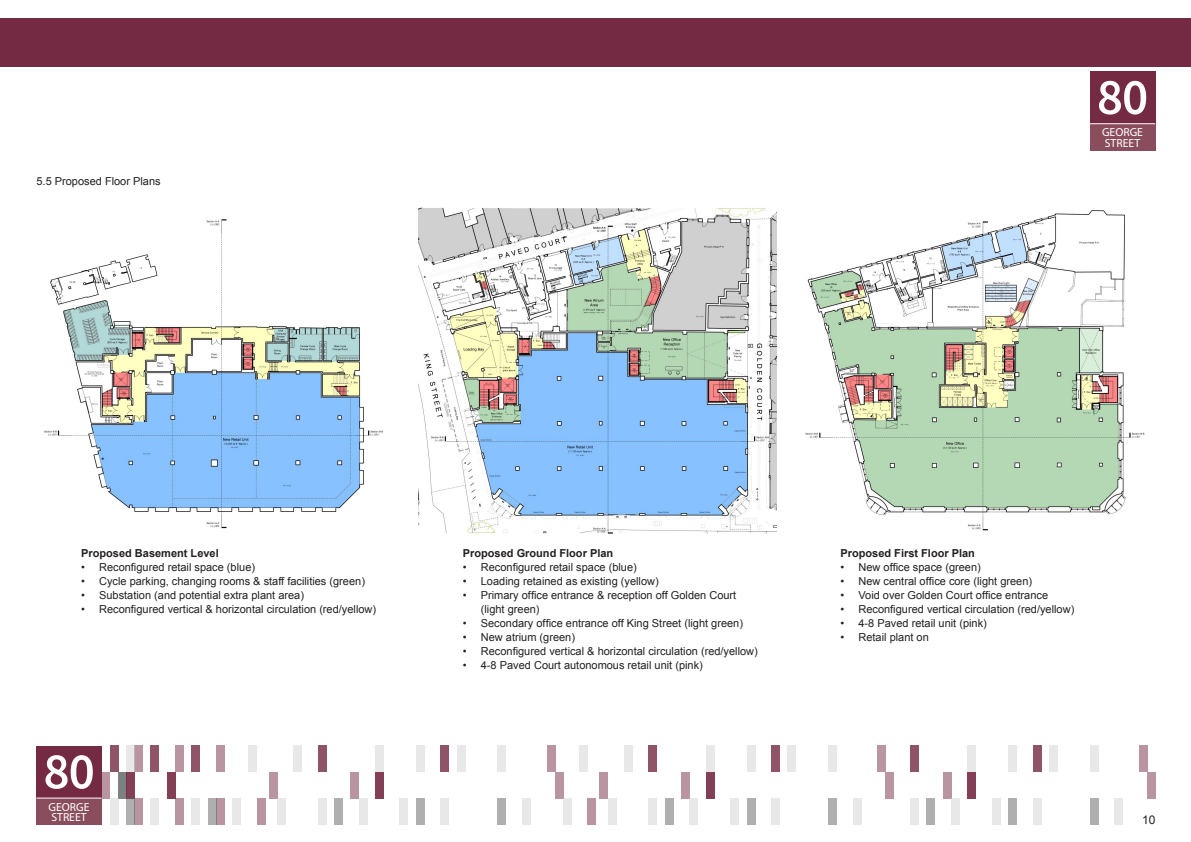
<style>
.page{position:relative;width:1191px;height:842px;background:#fff}
.page>*{position:absolute;margin:0;border:0;box-sizing:border-box;transform-origin:0 0}
.t1{font:12px "Arial";color:#231f20}
.t2{font:11.7px/10.2px "Myriad Pro";color:#fff}
.t3{font:11px/14px "Arial";color:#231f20}
.t4{font:700 11px "Arial";color:#231f20}
</style>
<div class="page">
<div style="left:0;top:18px;width:1191px;height:49px;background:#742a43"></div>
<div style="left:216px;top:746px;width:8px;height:26px;background:#b994a1"></div>
<div style="left:547px;top:746px;width:8px;height:26px;background:#b994a1"></div>
<div style="left:175px;top:746px;width:8px;height:26px;background:#b994a1"></div>
<div style="left:457px;top:746px;width:8px;height:26px;background:#e8e8e8"></div>
<div style="left:294px;top:746px;width:8px;height:26px;background:#e8e8e8"></div>
<div style="left:375px;top:746px;width:8px;height:26px;background:#e8e8e8"></div>
<div style="left:498px;top:746px;width:8px;height:26px;background:#e8e8e8"></div>
<div style="left:249px;top:746px;width:8px;height:26px;background:#e8e8e8"></div>
<div style="left:416px;top:746px;width:8px;height:26px;background:#e8e8e8"></div>
<div style="left:441px;top:746px;width:8px;height:26px;background:#8f5468"></div>
<div style="left:192px;top:746px;width:8px;height:26px;background:#8f5468"></div>
<div style="left:151px;top:746px;width:8px;height:26px;background:#8f5468"></div>
<div style="left:318px;top:746px;width:8px;height:26px;background:#8f5468"></div>
<div style="left:269px;top:772px;width:8px;height:26px;background:#b994a1"></div>
<div style="left:351px;top:772px;width:8px;height:26px;background:#b994a1"></div>
<div style="left:555px;top:772px;width:8px;height:26px;background:#b994a1"></div>
<div style="left:36px;top:746px;width:66px;height:52px;background:#742a43"></div>
<div style="left:36px;top:798px;width:66px;height:26px;background:#8a4d5d"></div>
<div style="left:375px;top:772px;width:8px;height:26px;background:#823f56"></div>
<div style="left:167px;top:772px;width:8px;height:26px;background:#823f56"></div>
<div style="left:216px;top:798px;width:8px;height:26px;background:#b994a1"></div>
<div style="left:175px;top:798px;width:8px;height:26px;background:#b994a1"></div>
<div style="left:257px;top:798px;width:8px;height:26px;background:#b994a1"></div>
<div style="left:441px;top:798px;width:8px;height:26px;background:#e8e8e8"></div>
<div style="left:277px;top:798px;width:8px;height:26px;background:#e8e8e8"></div>
<div style="left:192px;top:798px;width:8px;height:26px;background:#e8e8e8"></div>
<div style="left:522px;top:798px;width:8px;height:26px;background:#e8e8e8"></div>
<div style="left:359px;top:798px;width:8px;height:26px;background:#e8e8e8"></div>
<div style="left:151px;top:798px;width:8px;height:26px;background:#e8e8e8"></div>
<div style="left:318px;top:798px;width:8px;height:26px;background:#e8e8e8"></div>
<div style="left:232px;top:798px;width:9px;height:26px;background:#e8e8e8"></div>
<div style="left:400px;top:798px;width:8px;height:26px;background:#e8e8e8"></div>
<div style="left:134px;top:746px;width:9px;height:26px;background:#b994a1"></div>
<div style="left:126px;top:746px;width:8px;height:26px;background:#e8e8e8"></div>
<div style="left:110px;top:746px;width:8px;height:26px;background:#8f5468"></div>
<div style="left:102px;top:772px;width:8px;height:26px;background:#b994a1"></div>
<div style="left:118px;top:772px;width:8px;height:26px;background:#7d8080"></div>
<div style="left:126px;top:772px;width:8px;height:26px;background:#823f56"></div>
<div style="left:134px;top:798px;width:9px;height:26px;background:#b994a1"></div>
<div style="left:110px;top:798px;width:8px;height:26px;background:#e8e8e8"></div>
<div style="left:126px;top:798px;width:8px;height:26px;background:#aeb0b0"></div>
<div style="left:208px;top:798px;width:8px;height:26px;background:#aeb0b0"></div>
<div style="left:498px;top:798px;width:8px;height:26px;background:#aeb0b0"></div>
<div style="left:334px;top:798px;width:9px;height:26px;background:#aeb0b0"></div>
<div style="left:416px;top:798px;width:8px;height:26px;background:#aeb0b0"></div>
<svg style="left:46px;top:755px;width:47px;height:34px"></svg>
<hr style="left:36px;top:798px;width:66px;height:1px;background:#fff">
<div style="left:877px;top:746px;width:8px;height:26px;background:#b994a1"></div>
<div style="left:787px;top:746px;width:9px;height:26px;background:#e8e8e8"></div>
<div style="left:624px;top:746px;width:8px;height:26px;background:#e8e8e8"></div>
<div style="left:706px;top:746px;width:8px;height:26px;background:#e8e8e8"></div>
<div style="left:828px;top:746px;width:8px;height:26px;background:#e8e8e8"></div>
<div style="left:579px;top:746px;width:9px;height:26px;background:#e8e8e8"></div>
<div style="left:747px;top:746px;width:8px;height:26px;background:#e8e8e8"></div>
<div style="left:771px;top:746px;width:8px;height:26px;background:#8f5468"></div>
<div style="left:649px;top:746px;width:8px;height:26px;background:#8f5468"></div>
<div style="left:600px;top:772px;width:8px;height:26px;background:#b994a1"></div>
<div style="left:681px;top:772px;width:8px;height:26px;background:#b994a1"></div>
<div style="left:885px;top:772px;width:9px;height:26px;background:#b994a1"></div>
<div style="left:706px;top:772px;width:8px;height:26px;background:#823f56"></div>
<div style="left:588px;top:798px;width:8px;height:26px;background:#b994a1"></div>
<div style="left:771px;top:798px;width:8px;height:26px;background:#e8e8e8"></div>
<div style="left:608px;top:798px;width:8px;height:26px;background:#e8e8e8"></div>
<div style="left:853px;top:798px;width:8px;height:26px;background:#e8e8e8"></div>
<div style="left:690px;top:798px;width:8px;height:26px;background:#e8e8e8"></div>
<div style="left:649px;top:798px;width:8px;height:26px;background:#e8e8e8"></div>
<div style="left:563px;top:798px;width:8px;height:26px;background:#e8e8e8"></div>
<div style="left:730px;top:798px;width:8px;height:26px;background:#e8e8e8"></div>
<div style="left:828px;top:798px;width:8px;height:26px;background:#aeb0b0"></div>
<div style="left:665px;top:798px;width:8px;height:26px;background:#aeb0b0"></div>
<div style="left:747px;top:798px;width:8px;height:26px;background:#aeb0b0"></div>
<div style="left:1139px;top:746px;width:8px;height:26px;background:#b994a1"></div>
<div style="left:1049px;top:746px;width:8px;height:26px;background:#e8e8e8"></div>
<div style="left:967px;top:746px;width:8px;height:26px;background:#e8e8e8"></div>
<div style="left:1090px;top:746px;width:8px;height:26px;background:#e8e8e8"></div>
<div style="left:1008px;top:746px;width:8px;height:26px;background:#e8e8e8"></div>
<div style="left:1033px;top:746px;width:8px;height:26px;background:#8f5468"></div>
<div style="left:910px;top:746px;width:8px;height:26px;background:#8f5468"></div>
<div style="left:943px;top:772px;width:8px;height:26px;background:#b994a1"></div>
<div style="left:1147px;top:772px;width:8px;height:26px;background:#b994a1"></div>
<div style="left:967px;top:772px;width:8px;height:26px;background:#823f56"></div>
<div style="left:1033px;top:798px;width:8px;height:26px;background:#e8e8e8"></div>
<div style="left:1114px;top:798px;width:8px;height:26px;background:#e8e8e8"></div>
<div style="left:951px;top:798px;width:8px;height:26px;background:#e8e8e8"></div>
<div style="left:910px;top:798px;width:8px;height:26px;background:#e8e8e8"></div>
<div style="left:992px;top:798px;width:8px;height:26px;background:#e8e8e8"></div>
<div style="left:1090px;top:798px;width:8px;height:26px;background:#aeb0b0"></div>
<div style="left:926px;top:798px;width:9px;height:26px;background:#aeb0b0"></div>
<div style="left:1008px;top:798px;width:8px;height:26px;background:#aeb0b0"></div>
<div style="left:1090px;top:71px;width:65px;height:53px;background:#742a43"></div>
<div style="left:1090px;top:124px;width:65px;height:26px;background:#8a4d5d"></div>
<svg style="left:1099px;top:81px;width:47px;height:34px"></svg>
<hr style="left:1090px;top:124px;width:65px;height:1px;background:#fff">
<img style="left:418px;top:207px;width:358px;height:327px">
<img style="left:44px;top:219px;width:339px;height:310px">
<img style="left:805px;top:210px;width:340px;height:321px">
<p class="t3" style="left:36px;top:174px;width:126px">5.5 Proposed Floor Plans</p>
<p class="t2" style="left:1102px;top:127px;width:42px">GEORGE<br>STREET</p>
<p class="t4" style="left:81px;top:545px;width:139px">Proposed Basement Level</p>
<p class="t3" style="left:81px;top:560px;width:175px">• Reconfigured retail space (blue)</p>
<p class="t3" style="left:81px;top:574px;width:285px">• Cycle parking, changing rooms &amp; staff facilities (green)</p>
<p class="t3" style="left:81px;top:588px;width:224px">• Substation (and potential extra plant area)</p>
<p class="t3" style="left:81px;top:602px;width:296px">• Reconfigured vertical &amp; horizontal circulation (red/yellow)</p>
<p class="t2" style="left:49px;top:801px;width:42px">GEORGE<br>STREET</p>
<p class="t4" style="left:463px;top:545px;width:152px">Proposed Ground Floor Plan</p>
<p class="t3" style="left:463px;top:560px;width:175px">• Reconfigured retail space (blue)</p>
<p class="t3" style="left:463px;top:574px;width:197px">• Loading retained as existing (yellow)</p>
<p class="t3" style="left:481px;top:588px;width:257px;text-indent:-18px">• Primary office entrance &amp; reception off Golden Court (light green)</p>
<p class="t3" style="left:463px;top:616px;width:282px">• Secondary office entrance off King Street (light green)</p>
<p class="t3" style="left:463px;top:630px;width:114px">• New atrium (green)</p>
<p class="t3" style="left:463px;top:644px;width:296px">• Reconfigured vertical &amp; horizontal circulation (red/yellow)</p>
<p class="t3" style="left:463px;top:658px;width:241px">• 4-8 Paved Court autonomous retail unit (pink)</p>
<p class="t4" style="left:840px;top:545px;width:136px">Proposed First Floor Plan</p>
<p class="t3" style="left:840px;top:560px;width:142px">• New office space (green)</p>
<p class="t3" style="left:840px;top:574px;width:193px">• New central office core (light green)</p>
<p class="t3" style="left:840px;top:588px;width:209px">• Void over Golden Court office entrance</p>
<p class="t3" style="left:840px;top:602px;width:235px">• Reconfigured vertical circulation (red/yellow)</p>
<p class="t3" style="left:840px;top:616px;width:148px">• 4-8 Paved retail unit (pink)</p>
<p class="t3" style="left:840px;top:630px;width:90px">• Retail plant on</p>
<p class="t1" style="left:1142px;top:812px;width:15px">10</p>
</div>
